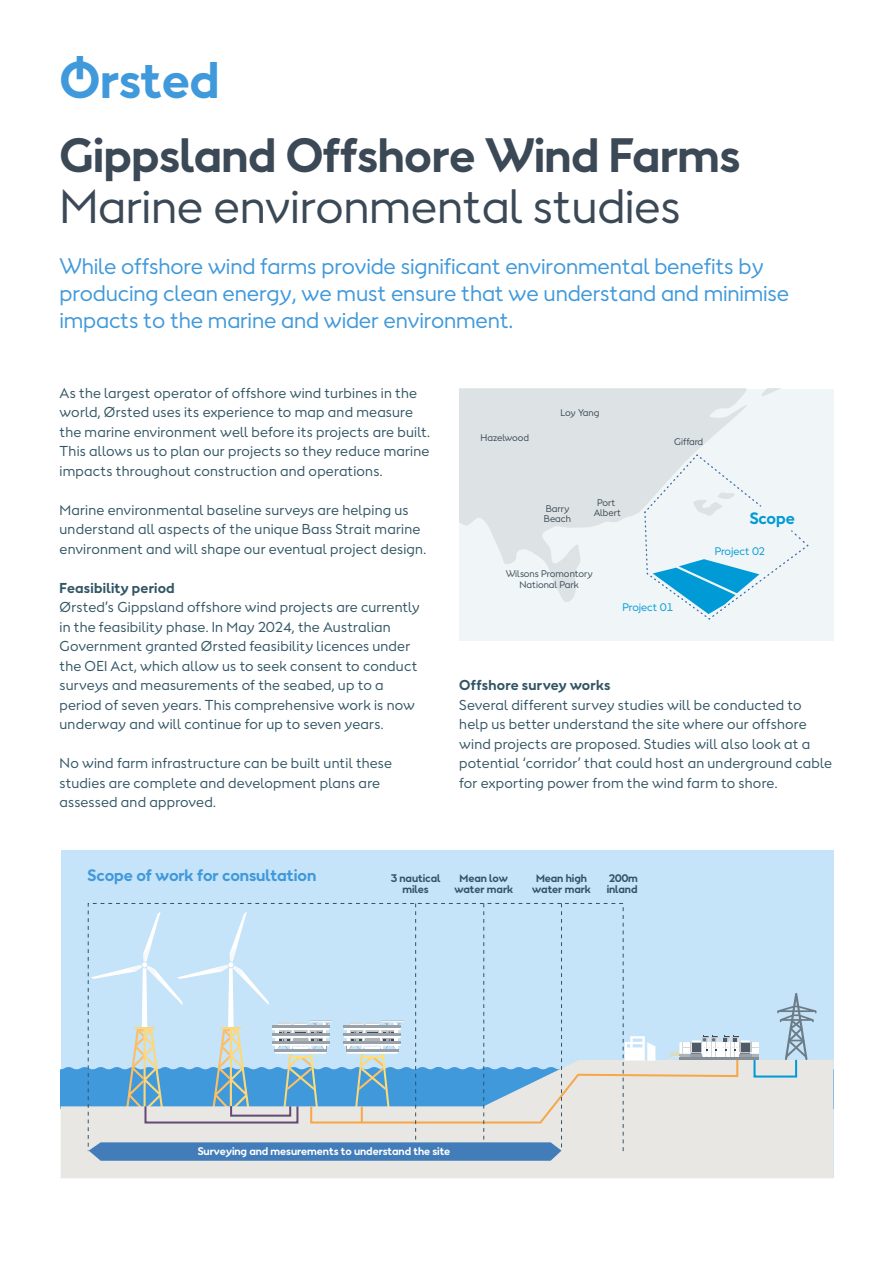
<style>
.page{position:relative;width:893px;height:1263px;background:#fff}
.page>*{position:absolute;margin:0;border:0;box-sizing:border-box;transform-origin:0 0}
.Intro{font:700 48px "Orsted Sans Office";letter-spacing:-.01em;color:#4099da}
.Intro-2{font:700 45px "Orsted Sans Office";letter-spacing:-.01em;color:#3b4956}
.Intro-3{font:45px "Orsted Sans Office";letter-spacing:-.01em;color:#3b4956}
.Intro-4{font:21px/27px "Orsted Sans Office";letter-spacing:-.01em;color:#4099da}
.t1{font:700 15.45px "Orsted Sans Office";letter-spacing:-.005em;color:#4099da}
.t2{font:700 15.45px "Orsted Sans";color:#009ad7}
.Body_9_13{font:13.5px/19.5px "Orsted Sans";letter-spacing:.015em;color:#325565}
.Body_9_13-2{font:700 13.5px "Orsted Sans";letter-spacing:.015em;color:#325565}
.t3{font:700 10.35px/11.6px "Orsted Sans Office";letter-spacing:-.005em;color:#325565;text-align:center}
.t4{font:700 10.35px "Orsted Sans Office";letter-spacing:-.005em;color:#fff}
.t5{font:10.35px "Orsted Sans";color:#009ad7}
.t6{font:9px/10.6px "Orsted Sans";color:#3b4956;text-align:center}
</style>
<div class="page">
<div style="left:459px;top:389px;width:374px;height:251px;background:#f0f5f7"></div>
<svg style="left:459px;top:389px;width:320px;height:213px;fill:#dde2e4"></svg>
<svg style="left:644px;top:453px;width:165px;height:167px"></svg>
<div style="left:61px;top:850px;width:772px;height:327px;background:#c5e3f9"></div>
<div style="left:61px;top:1161px;width:772px;height:17px;background:#e9e7e4"></div>
<svg style="left:61px;top:903px;width:772px;height:258px"></svg>
<p class="Intro" style="left:60px;top:48px;width:162px">Ørsted</p>
<p class="Intro-2" style="left:60px;top:126px;width:682px">Gippsland Offshore Wind Farms</p>
<p class="Intro-3" style="left:60px;top:177px;width:623px">Marine environmental studies</p>
<p class="Intro-4" style="left:60px;top:253px;width:731px">While offshore wind farms provide significant environmental benefits by producing clean energy, we must ensure that we understand and minimise impacts to the marine and wider environment.</p>
<p class="Body_9_13" style="left:60px;top:383px;width:372px">As the largest operator of offshore wind turbines in the world, Ørsted uses its experience to map and measure the marine environment well before its projects are built.<br>This allows us to plan our projects so they reduce marine impacts throughout construction and operations.</p>
<p class="Body_9_13" style="left:60px;top:500px;width:368px">Marine environmental baseline surveys are helping us understand all aspects of the unique Bass Strait marine environment and will shape our eventual project design.</p>
<p class="Body_9_13-2" style="left:60px;top:579px;width:117px">Feasibility period</p>
<p class="Body_9_13" style="left:60px;top:598px;width:362px">Ørsted’s Gippsland offshore wind projects are currently in the feasibility phase. In May 2024, the Australian Government granted Ørsted feasibility licences under the OEI Act, which allow us to seek consent to conduct surveys and measurements of the seabed, up to a period of seven years. This comprehensive work is now underway and will continue for up to seven years.</p>
<p class="Body_9_13" style="left:60px;top:754px;width:334px">No wind farm infrastructure can be built until these studies are complete and development plans are assessed and approved.</p>
<p class="t6" style="left:481px;top:432px;width:50px">Hazelwood</p>
<p class="t6" style="left:560px;top:407px;width:40px">Loy Yang</p>
<p class="t6" style="left:674px;top:437px;width:31px">Giffard</p>
<p class="t6" style="left:544px;top:503px;width:29px;text-align:left">Barry<br>Beach</p>
<p class="t6" style="left:594px;top:497px;width:29px">Port<br>Albert</p>
<p class="t6" style="left:506px;top:568px;width:88px">Wilsons Promontory<br>National Park</p>
<p class="t5" style="left:622px;top:600px;width:52px">Project 01</p>
<p class="t2" style="left:750px;top:508px;width:47px">Scope</p>
<p class="t5" style="left:715px;top:545px;width:52px">Project 02</p>
<p class="Body_9_13-2" style="left:459px;top:676px;width:153px">Offshore survey works</p>
<p class="Body_9_13" style="left:459px;top:695px;width:374px">Several different survey studies will be conducted to help us better understand the site where our offshore wind projects are proposed. Studies will also look at a potential ‘corridor’ that could host an underground cable for exporting power from the wind farm to shore.</p>
<p class="t1" style="left:88px;top:865px;width:230px">Scope of work for consultation</p>
<p class="t3" style="left:391px;top:872px;width:51px">3 nautical miles</p>
<p class="t3" style="left:454px;top:872px;width:60px">Mean low water mark</p>
<p class="t3" style="left:532px;top:872px;width:60px">Mean high water mark</p>
<p class="t3" style="left:607px;top:872px;width:33px;text-align:left">200m inland</p>
<p class="t4" style="left:198px;top:1144px;width:254px">Surveying and mesurements to understand the site</p>
</div>
